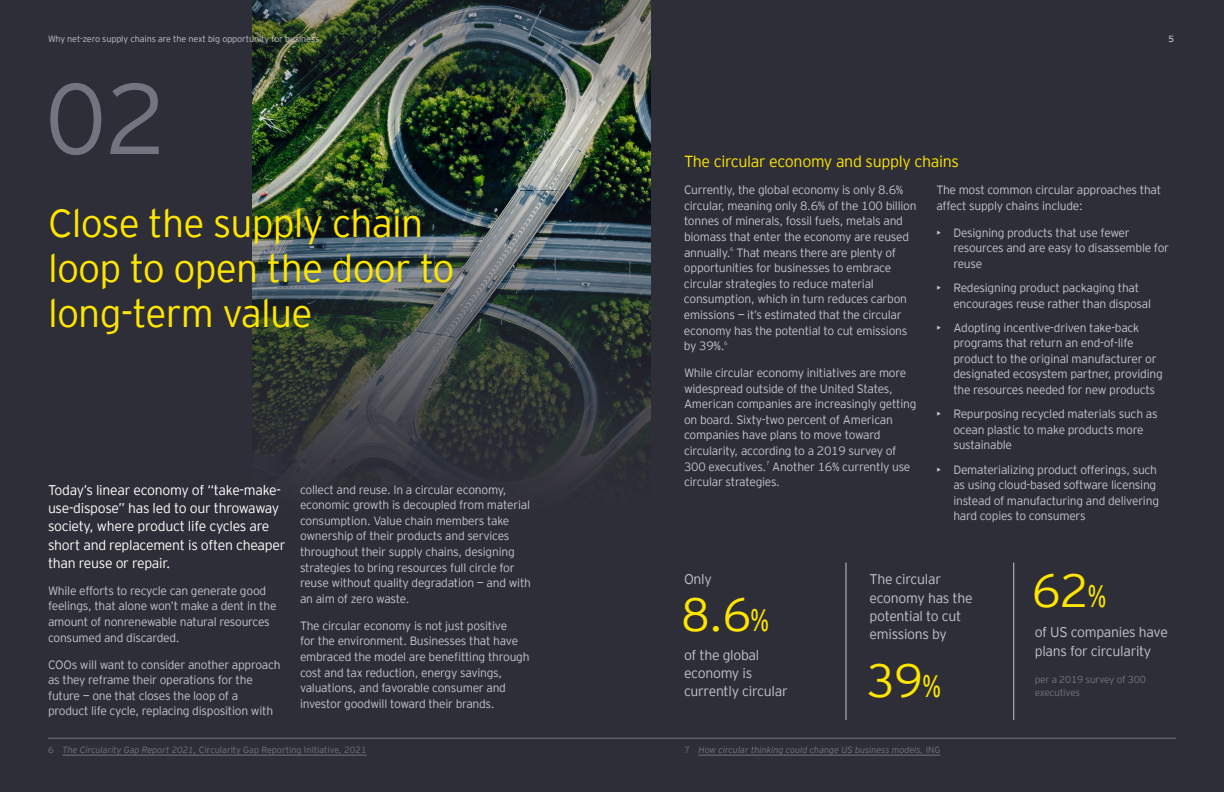
<style>
.page{position:relative;width:1224px;height:792px;background:#2e2e38}
.page>*{position:absolute;margin:0;border:0;box-sizing:border-box;transform-origin:0 0}
.t1{font:300 100px "EY Interstate";color:#747480}
.t2{font:300 46.5px "EY Interstate";color:#ffe600}
.t3{font:300 39px/45px "EY Interstate";letter-spacing:-.02em;color:#ffe600}
.t4{font:300 16px "EY Interstate";letter-spacing:-.02em;color:#ffe600}
.t5{font:300 14px/18.2px "EY Interstate";letter-spacing:-.02em;color:#fff}
.t6{font:300 14px/18.2px "EY Interstate";letter-spacing:-.02em;color:#c4c4cd}
.t7{font:300 12px/15.6px "EY Interstate";letter-spacing:-.02em;color:#c4c4cd}
.t8{font:300 10px/13px "EY Interstate";letter-spacing:-.02em;color:#747480}
.t9{font:300 9px "EY Interstate";color:#747480}
.t10{font:300 9px "EY Interstate";letter-spacing:-.01em;color:#c4c4cd}
.t11{font:italic 300 9px "EY Interstate";color:#747480}
.t12{font:9px "EY Interstate";color:#c4c4cd}
.s1{font-size:31px}
.s2{font-style:italic}
.s3{font-style:normal}
</style>
<div class="page">
<img style="left:252px;top:117px;width:398px;height:45px">
<img style="left:252px;top:0;width:399px;height:117px">
<img style="left:252px;top:162px;width:399px;height:314px">
<hr style="left:846px;top:562px;width:1px;height:158px;background:#c4c4cd">
<hr style="left:1014px;top:562px;width:1px;height:158px;background:#c4c4cd">
<hr style="left:63px;top:755px;width:304px;height:1px;background:#747480">
<hr style="left:699px;top:755px;width:241px;height:1px;background:#747480">
<hr style="left:48px;top:738px;width:1128px;height:1px;background:#747480">
<p class="t10" style="left:48px;top:33px;width:273px">Why net-zero supply chains are the next big opportunity for business</p>
<p class="t12" style="left:1168px;top:33px;width:7px">5</p>
<h1 class="t1" style="left:45px;top:47px;width:123px">02</h1>
<h3 class="t3" style="left:48px;top:198px;width:408px">Close the supply chain loop to open the door to long-term value</h3>
<p class="t5" style="left:48px;top:480px;width:239px">Today’s linear economy of “take-make&shy;use-dispose” has led to our throwaway society, where product life cycles are short and replacement is often cheaper than reuse or repair.</p>
<p class="t7" style="left:48px;top:582px;width:230px">While efforts to recycle can generate good feelings, that alone won’t make a dent in the amount of nonrenewable natural resources consumed and discarded.</p>
<p class="t7" style="left:48px;top:656px;width:234px">COOs will want to consider another approach as they reframe their operations for the future — one that closes the loop of a product life cycle, replacing disposition with</p>
<p class="t7" style="left:300px;top:481px;width:233px">collect and reuse. In a circular economy, economic growth is decoupled from material consumption. Value chain members take ownership of their products and services throughout their supply chains, designing strategies to bring resources full circle for reuse without quality degradation — and with an aim of zero waste.</p>
<p class="t7" style="left:300px;top:617px;width:231px">The circular economy is not just positive<br>for the environment. Businesses that have embraced the model are benefitting through cost and tax reduction, energy savings, valuations, and favorable consumer and investor goodwill toward their brands.</p>
<h3 class="t4" style="left:684px;top:150px;width:277px">The circular economy and supply chains</h3>
<p class="t7" style="left:684px;top:181px;width:234px">Currently, the global economy is only 8.6% circular, meaning only 8.6% of the 100 billion tonnes of minerals, fossil fuels, metals and biomass that enter the economy are reused annually.<sup>6</sup> That means there are plenty of opportunities for businesses to embrace circular strategies to reduce material consumption, which in turn reduces carbon emissions — it’s estimated that the circular economy has the potential to cut emissions by 39%.<sup>6</sup></p>
<p class="t7" style="left:684px;top:364px;width:234px">While circular economy initiatives are more widespread outside of the United States, American companies are increasingly getting on board. Sixty-two percent of American companies have plans to move toward circularity, according to a 2019 survey of 300 executives.<sup>7</sup> Another 16% currently use circular strategies.</p>
<p class="t7" style="left:936px;top:181px;width:226px">The most common circular approaches that affect supply chains include:</p>
<p class="t7" style="left:953px;top:224px;width:217px;text-indent:-17px">• Designing products that use fewer resources and are easy to disassemble for reuse</p>
<p class="t7" style="left:953px;top:279px;width:199px;text-indent:-17px">• Redesigning product packaging that encourages reuse rather than disposal</p>
<p class="t7" style="left:953px;top:319px;width:211px;text-indent:-17px">• Adopting incentive-driven take-back programs that return an end-of-life product to the original manufacturer or designated ecosystem partner, providing the resources needed for new products</p>
<p class="t7" style="left:953px;top:405px;width:206px;text-indent:-17px">• Repurposing recycled materials such as ocean plastic to make products more sustainable</p>
<p class="t7" style="left:953px;top:461px;width:207px;text-indent:-17px">• Dematerializing product offerings, such as using cloud-based software licensing instead of manufacturing and delivering hard copies to consumers</p>
<p class="t6" style="left:684px;top:570px;width:29px">Only</p>
<p class="t6" style="left:870px;top:570px;width:105px">The circular economy has the potential to cut emissions by</p>
<h2 class="t2" style="left:681px;top:581px;width:90px">8.6<span class="s1">%</span></h2>
<p class="t6" style="left:684px;top:645px;width:105px">of the global economy is currently circular</p>
<h2 class="t2" style="left:867px;top:647px;width:76px">39<span class="s1">%</span></h2>
<h2 class="t2" style="left:1032px;top:558px;width:76px">62<span class="s1">%</span></h2>
<p class="t6" style="left:1035px;top:623px;width:135px">of US companies have plans for circularity</p>
<p class="t8" style="left:1035px;top:672px;width:113px">per a 2019 survey of 300 executives</p>
<p class="t9" style="left:48px;top:744px;width:320px">6 <span class="s2">The Circularity Gap Report 2021,</span> Circularity Gap Reporting Initiative<span class="s2">,</span> 2021</p>
<p class="t11" style="left:684px;top:744px;width:258px"><span class="s3">7</span> How circular thinking could change US business models, <span class="s3">ING</span></p>
</div>
